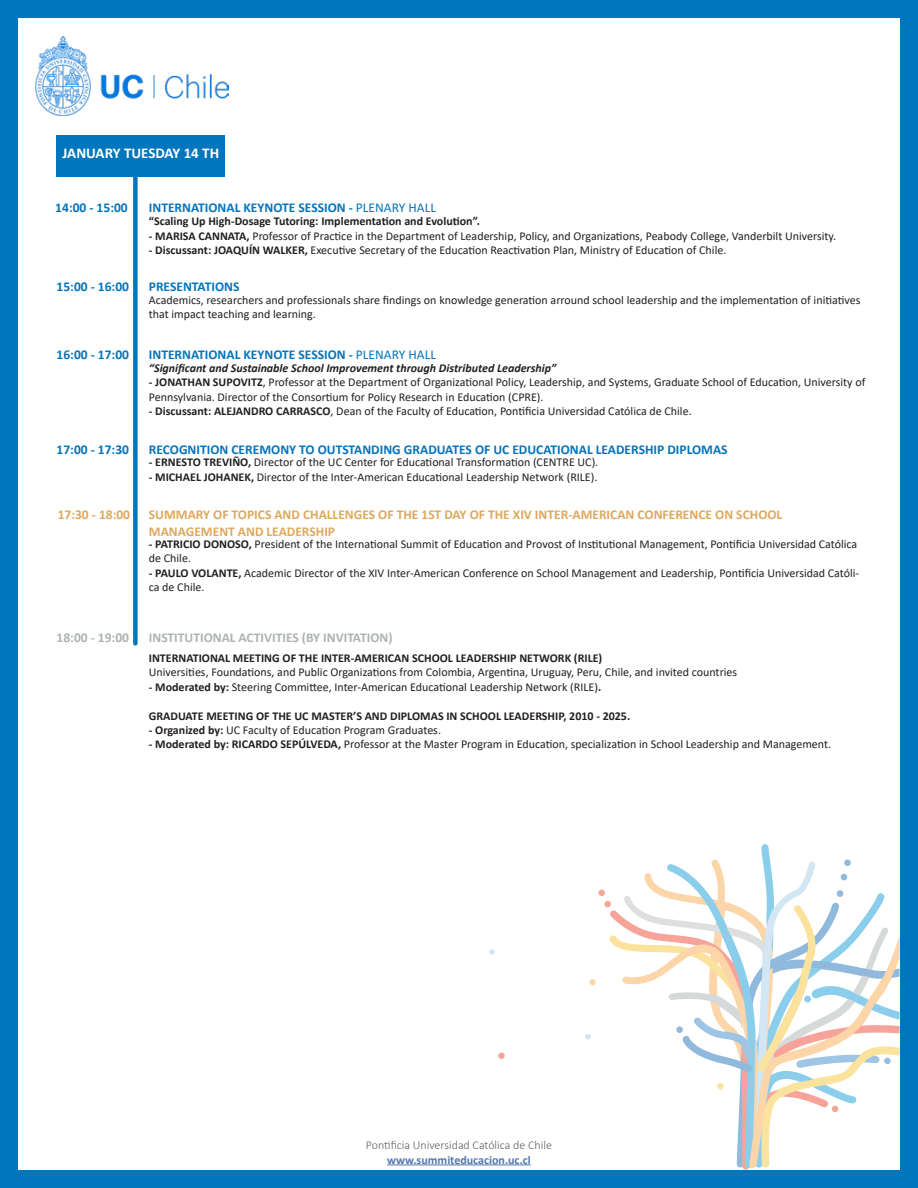
<style>
.page{position:relative;width:918px;height:1188px;background:#fff}
.page>*{position:absolute;margin:0;border:0;box-sizing:border-box;transform-origin:0 0}
.t1{font:700 15px "Calibri";color:#fff}
.t2{font:700 13.5px "Calibri";color:#0574bc}
.t3{font:700 13.5px/16.2px "Calibri";color:#dea95d}
.t4{font:700 13.5px "Calibri";color:#aeb3b2}
.t5{font:12px/14.4px "Calibri";color:#231f20}
.t6{font:700 12px "Calibri";color:#231f20}
.t7{font:italic 700 12px "Calibri";color:#231f20}
.t8{font:300 12px "Calibri";color:#5f5f62}
.t9{font:700 12px "Calibri";color:#5376af}
.s1{font-weight:400}
.s2{font-weight:700}
</style>
<div class="page">
<div style="left:598px;top:890px;width:7px;height:6px;background:#f7a599;border-radius:50%"></div>
<svg style="left:498px;top:1052px;width:7px;height:7px"></svg>
<div style="left:604px;top:901px;width:7px;height:6px;background:#f7a599;border-radius:50%"></div>
<svg style="left:589px;top:979px;width:7px;height:7px"></svg>
<svg style="left:585px;top:1034px;width:6px;height:6px"></svg>
<svg style="left:489px;top:949px;width:6px;height:6px"></svg>
<svg style="left:609px;top:844px;width:290px;height:325px"></svg>
<svg style="left:804px;top:996px;width:7px;height:7px"></svg>
<img style="left:35px;top:37px;width:194px;height:78px">
<div style="left:0;top:0;width:918px;height:1188px;border:18px solid #0076be"></div>
<hr style="left:387px;top:1165px;width:144px;height:1px;background:#5376af">
<div style="left:57px;top:135px;width:168px;height:41px;background:#0076be"></div>
<div style="left:133px;top:174px;width:5px;height:469px;background:#0574bc"></div>
<p class="t1" style="left:63px;top:142px;width:158px">JANUARY TUESDAY 14 TH</p>
<p class="t2" style="left:55px;top:198px;width:74px">14:00 - 15:00</p>
<p class="t2" style="left:149px;top:198px;width:289px">INTERNATIONAL KEYNOTE SESSION - <span class="s1">PLENARY HALL</span></p>
<p class="t6" style="left:149px;top:213px;width:333px">“Scaling Up High-Dosage Tutoring: Implementation and Evolution”.</p>
<p class="t5" style="left:149px;top:228px;width:689px"><span class="s2">- MARISA CANNATA,</span> Professor of Practice in the Department of Leadership, Policy, and Organizations, Peabody College, Vanderbilt University.</p>
<p class="t5" style="left:149px;top:243px;width:579px"><span class="s2">- Discussant: JOAQUÍN WALKER,</span> Executive Secretary of the Education Reactivation Plan, Ministry of Education of Chile.</p>
<p class="t2" style="left:57px;top:277px;width:74px">15:00 - 16:00</p>
<p class="t2" style="left:149px;top:277px;width:92px">PRESENTATIONS</p>
<p class="t5" style="left:149px;top:292px;width:713px">Academics, researchers and professionals share findings on knowledge generation arround school leadership and the implementation of initiatives that impact teaching and learning.</p>
<p class="t2" style="left:57px;top:345px;width:74px">16:00 - 17:00</p>
<p class="t2" style="left:149px;top:345px;width:289px">INTERNATIONAL KEYNOTE SESSION - <span class="s1">PLENARY HALL</span></p>
<p class="t7" style="left:149px;top:359px;width:409px">“Significant and Sustainable School Improvement through Distributed Leadership”</p>
<p class="t5" style="left:149px;top:375px;width:718px"><span class="s2">- JONATHAN SUPOVITZ</span>, Professor at the Department of Organizational Policy, Leadership, and Systems, Graduate School of Education, University of<br>Pennsylvania. Director of the Consortium for Policy Research in Education (CPRE).</p>
<p class="t5" style="left:149px;top:403px;width:544px"><span class="s2">- Discussant: ALEJANDRO CARRASCO</span>, Dean of the Faculty of Education, Pontificia Universidad Católica de Chile.</p>
<p class="t2" style="left:57px;top:440px;width:74px">17:00 - 17:30</p>
<p class="t2" style="left:149px;top:440px;width:580px">RECOGNITION CEREMONY TO OUTSTANDING GRADUATES OF UC EDUCATIONAL LEADERSHIP DIPLOMAS</p>
<p class="t5" style="left:149px;top:455px;width:451px"><span class="s2">- ERNESTO TREVIÑO,</span> Director of the UC Center for Educational Transformation (CENTRE UC).</p>
<p class="t5" style="left:149px;top:469px;width:450px"><span class="s2">- MICHAEL JOHANEK,</span> Director of the Inter-American Educational Leadership Network (RILE).</p>
<p class="t3" style="left:58px;top:507px;width:74px">17:30 - 18:00</p>
<p class="t3" style="left:149px;top:507px;width:635px">SUMMARY OF TOPICS AND CHALLENGES OF THE 1ST DAY OF THE XIV INTER-AMERICAN CONFERENCE ON SCHOOL<br>MANAGEMENT AND LEADERSHIP</p>
<p class="t5" style="left:149px;top:536px;width:710px"><span class="s2">- PATRICIO DONOSO,</span> President of the International Summit of Education and Provost of Institutional Management, Pontificia Universidad Católica de Chile.</p>
<p class="t5" style="left:149px;top:565px;width:712px"><span class="s2">- PAULO VOLANTE,</span> Academic Director of the XIV Inter-American Conference on School Management and Leadership, Pontificia Universidad Católi&shy;ca de Chile.</p>
<p class="t4" style="left:57px;top:628px;width:74px">18:00 - 19:00</p>
<p class="t4" style="left:149px;top:628px;width:245px">INSTITUTIONAL ACTIVITIES (BY INVITATION)</p>
<p class="t6" style="left:149px;top:650px;width:455px">INTERNATIONAL MEETING OF THE INTER-AMERICAN SCHOOL LEADERSHIP NETWORK (RILE)</p>
<p class="t5" style="left:149px;top:665px;width:590px">Universities, Foundations, and Public Organizations from Colombia, Argentina, Uruguay, Peru, Chile, and invited countries</p>
<p class="t5" style="left:149px;top:679px;width:454px"><span class="s2">- Moderated by:</span> Steering Committee, Inter-American Educational Leadership Network (RILE)<span class="s2">.</span></p>
<p class="t6" style="left:149px;top:707px;width:483px">GRADUATE MEETING OF THE UC MASTER’S AND DIPLOMAS IN SCHOOL LEADERSHIP, 2010 - 2025.</p>
<p class="t5" style="left:149px;top:723px;width:294px"><span class="s2">- Organized by:</span> UC Faculty of Education Program Graduates.</p>
<p class="t5" style="left:149px;top:737px;width:684px"><span class="s2">- Moderated by: RICARDO SEPÚLVEDA,</span> Professor at the Master Program in Education, specialization in School Leadership and Management.</p>
<p class="t8" style="left:366px;top:1138px;width:188px">Pontificia Universidad Católica de Chile</p>
<p class="t9" style="left:387px;top:1151px;width:145px">www.summiteducacion.uc.cl</p>
</div>
